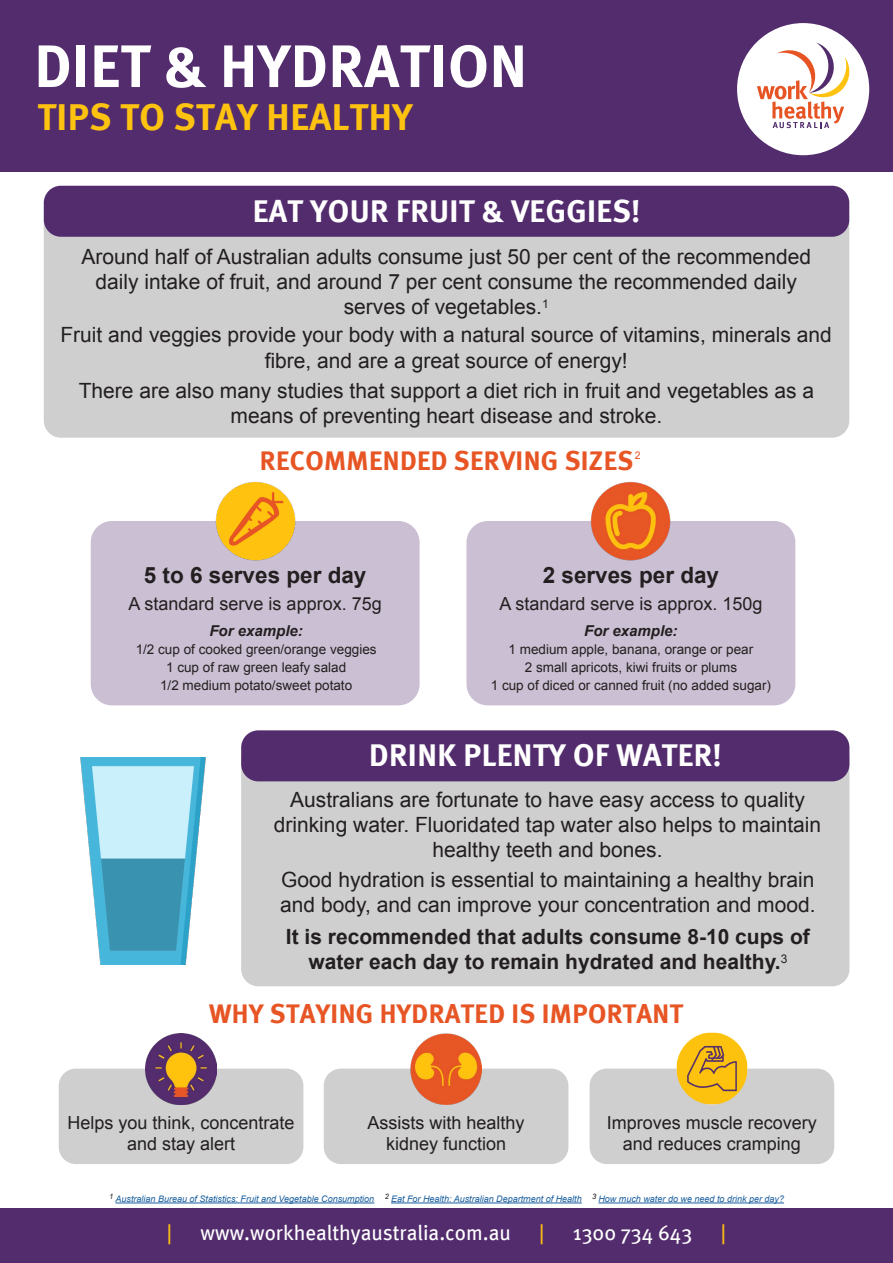
<style>
.page{position:relative;width:893px;height:1263px;background:#fff}
.page>*{position:absolute;margin:0;border:0;box-sizing:border-box;transform-origin:0 0}
.t1{font:59.85px "Meta Bold LF";letter-spacing:.015em;color:#fff}
.t2{font:37.5px "Meta Bold LF";letter-spacing:.015em;color:#fec210}
.t3{font:31.5px "Meta Bold LF";letter-spacing:.015em;color:#fff}
.t4{font:27px "Meta Bold LF";letter-spacing:.015em;color:#e75525}
.t5{font:700 22.5px "Arial";color:#231f20}
.t6{font:21px/25.2px "Arial";color:#231f20;text-align:center}
.t7{font:700 21px "Arial";color:#231f20}
.t8{font:21px "Meta";color:#fff}
.t9{font:21px "Meta";color:#fec210}
.t10{font:18px/21.6px "Arial";color:#231f20;text-align:center}
.t11{font:italic 700 15px "Arial";color:#231f20}
.t12{font:13.5px "Arial";color:#231f20}
.t13{font:10.5px "Arial";color:#e75525}
.t14{font:italic 9px "Arial";color:#175d9e}
</style>
<div class="page">
<div style="left:590px;top:1068px;width:244px;height:96px;background:#cfcfcf;border-radius:17px"></div>
<div style="left:324px;top:1068px;width:244px;height:96px;background:#cfcfcf;border-radius:17px"></div>
<div style="left:59px;top:1068px;width:244px;height:96px;background:#cfcfcf;border-radius:17px"></div>
<div style="left:241px;top:768px;width:608px;height:218px;background:#cfcfcf"></div>
<div style="left:241px;top:730px;width:608px;height:51px;background:#532c6d;border-radius:17px"></div>
<div style="left:466px;top:521px;width:329px;height:184px;background:#cbc0d3;border-radius:21px"></div>
<div style="left:91px;top:521px;width:329px;height:184px;background:#cbc0d3;border-radius:21px"></div>
<div style="left:0;top:0;width:893px;height:171px;background:#522c6d"></div>
<div style="left:0;top:1209px;width:893px;height:54px;background:#522c6d"></div>
<div style="left:737px;top:23px;width:132px;height:132px;background:#fff;border-radius:50%"></div>
<svg style="left:757px;top:43px;width:92px;height:85px"></svg>
<div style="left:44px;top:224px;width:805px;height:214px;background:#cfcfcf"></div>
<div style="left:44px;top:186px;width:805px;height:51px;background:#532c6d;border-radius:17px"></div>
<hr style="left:116px;top:1202px;width:258px;height:1px;background:#175d9e">
<hr style="left:391px;top:1202px;width:191px;height:1px;background:#175d9e">
<hr style="left:598px;top:1202px;width:186px;height:1px;background:#175d9e">
<img style="left:215px;top:481px;width:81px;height:80px">
<img style="left:590px;top:481px;width:81px;height:80px">
<img style="left:80px;top:757px;width:126px;height:208px">
<img style="left:146px;top:1033px;width:71px;height:71px">
<img style="left:411px;top:1033px;width:71px;height:71px">
<img style="left:676px;top:1033px;width:72px;height:71px">
<p class="t1" style="left:35px;top:31px;width:494px">DIET &amp; HYDRATION</p>
<p class="t2" style="left:38px;top:95px;width:376px">TIPS TO STAY HEALTHY</p>
<p class="t3" style="left:253px;top:192px;width:389px">EAT YOUR FRUIT &amp; VEGGIES!</p>
<p class="t6" style="left:81px;top:244px;width:731px">Around half of Australian adults consume just 50 per cent of the recommended</p>
<p class="t6" style="left:95px;top:269px;width:703px">daily intake of fruit, and around 7 per cent consume the recommended daily</p>
<p class="t6" style="left:344px;top:294px;width:207px">serves of vegetables.<sup>1</sup></p>
<p class="t6" style="left:60px;top:323px;width:773px">Fruit and veggies provide your body with a natural source of vitamins, minerals and fibre, and are a great source of energy!</p>
<p class="t6" style="left:79px;top:378px;width:737px">There are also many studies that support a diet rich in fruit and vegetables as a means of preventing heart disease and stroke.</p>
<p class="t4" style="left:260px;top:445px;width:375px">RECOMMENDED SERVING SIZES</p>
<p class="t13" style="left:635px;top:449px;width:7px">2</p>
<p class="t5" style="left:144px;top:560px;width:224px">5 to 6 serves per day</p>
<p class="t5" style="left:543px;top:560px;width:178px">2 serves per day</p>
<p class="t10" style="left:129px;top:593px;width:255px">A standard serve is approx. 75g</p>
<p class="t10" style="left:499px;top:593px;width:265px">A standard serve is approx. 150g</p>
<p class="t11" style="left:209px;top:621px;width:95px">For example:</p>
<p class="t12" style="left:136px;top:640px;width:242px">1/2 cup of cooked green/orange veggies</p>
<p class="t12" style="left:166px;top:658px;width:182px">1 cup of raw green leafy salad</p>
<p class="t12" style="left:160px;top:676px;width:194px">1/2 medium potato/sweet potato</p>
<p class="t11" style="left:584px;top:621px;width:95px">For example:</p>
<p class="t12" style="left:509px;top:640px;width:246px">1 medium apple, banana, orange or pear</p>
<p class="t12" style="left:525px;top:658px;width:214px">2 small apricots, kiwi fruits or plums</p>
<p class="t12" style="left:491px;top:676px;width:282px">1 cup of diced or canned fruit (no added sugar)</p>
<p class="t3" style="left:369px;top:736px;width:354px">DRINK PLENTY OF WATER!</p>
<p class="t6" style="left:290px;top:787px;width:516px">Australians are fortunate to have easy access to quality</p>
<p class="t6" style="left:274px;top:812px;width:549px">drinking water. Fluoridated tap water also helps to maintain healthy teeth and bones.</p>
<p class="t6" style="left:281px;top:867px;width:535px">Good hydration is essential to maintaining a healthy brain</p>
<p class="t6" style="left:280px;top:892px;width:537px">and body, and can improve your concentration and mood.</p>
<p class="t7" style="left:286px;top:922px;width:525px">It is recommended that adults consume 8-10 cups of</p>
<p class="t7" style="left:308px;top:947px;width:480px">water each day to remain hydrated and healthy.<sup>3</sup></p>
<p class="t4" style="left:209px;top:997px;width:475px">WHY STAYING HYDRATED IS IMPORTANT</p>
<p class="t10" style="left:67px;top:1112px;width:229px">Helps you think, concentrate and stay alert</p>
<p class="t10" style="left:368px;top:1112px;width:159px">Assists with healthy</p>
<p class="t10" style="left:386px;top:1133px;width:122px">kidney function</p>
<p class="t10" style="left:607px;top:1112px;width:212px">Improves muscle recovery and reduces cramping</p>
<p class="t14" style="left:109px;top:1193px;width:267px"><sup>1</sup> Australian Bureau of Statistics: Fruit and Vegetable Consumption</p>
<p class="t14" style="left:385px;top:1193px;width:198px"><sup>2</sup> Eat For Health: Australian Department of Health</p>
<p class="t14" style="left:592px;top:1193px;width:193px"><sup>3</sup> How much water do we need to drink per day?</p>
<p class="t9" style="left:167px;top:1220px;width:7px">|</p>
<p class="t8" style="left:201px;top:1220px;width:312px">www.workhealthyaustralia.com.au</p>
<p class="t9" style="left:539px;top:1220px;width:7px">|</p>
<p class="t8" style="left:573px;top:1220px;width:121px">1300 734 643</p>
<p class="t9" style="left:721px;top:1220px;width:7px">|</p>
</div>
